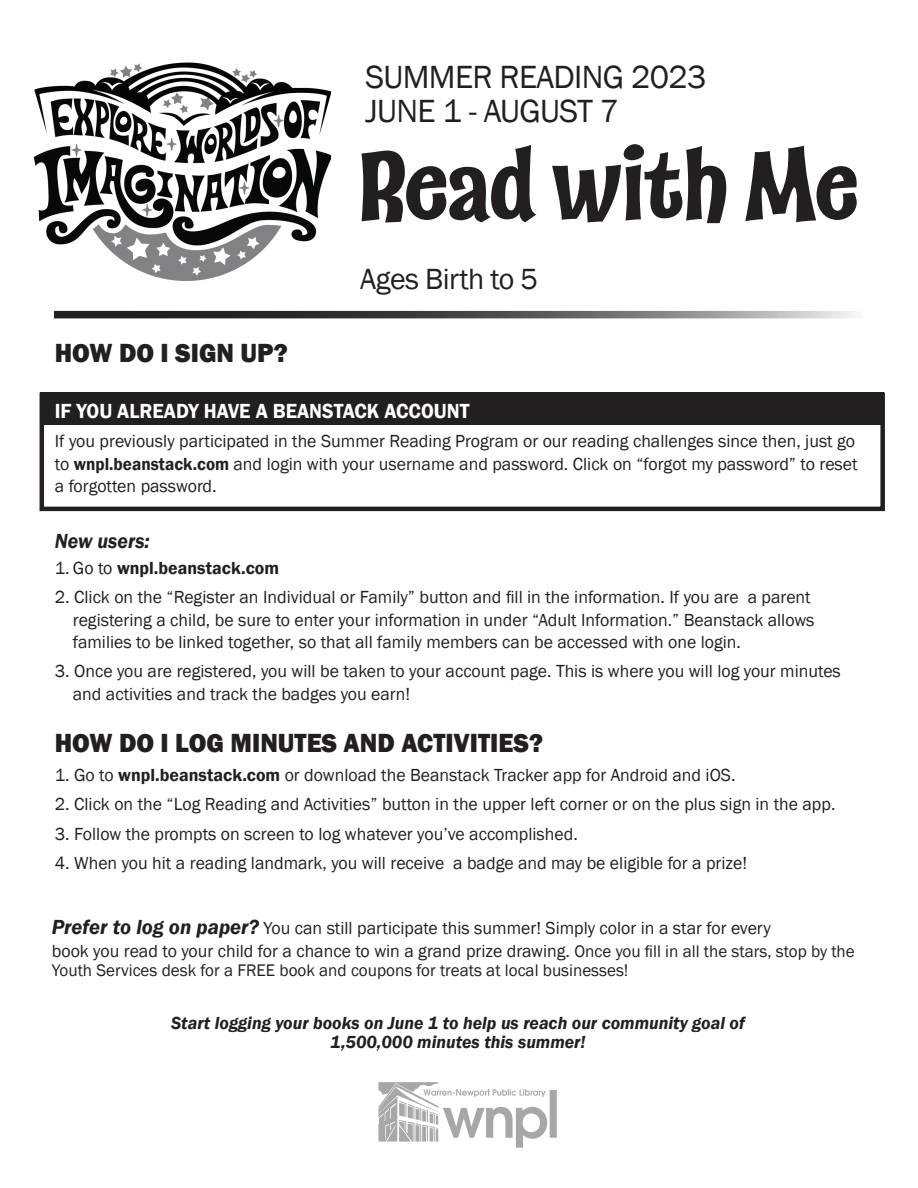
<style>
.page{position:relative;width:918px;height:1188px;background:#fff}
.page>*{position:absolute;margin:0;border:0;box-sizing:border-box;transform-origin:0 0}
.t1{font:700 96px "Catseye";letter-spacing:-.04em;color:#231f20}
.t2{font:33px/34.5px "Franklin Gothic";letter-spacing:-.02em;color:#231f20}
.t3{font:30px "Franklin Gothic";letter-spacing:-.02em;color:#231f20}
.t4{font:800 27px "Franklin Gothic";color:#231f20;scale:.95 1}
.t5{font:600 21px "Franklin Gothic";color:#fff;scale:.95 1}
.t6{font:italic 600 21px "Franklin Gothic";color:#231f20;scale:.95 1}
.t7{font:18px/22.5px "Franklin Gothic";color:#231f20}
.t8{font:italic 600 18px/19.5px "Franklin Gothic";color:#231f20;text-align:center}
.t9{font:600 18px "Franklin Gothic";color:#231f20}
.t10{font:17.25px "Franklin Gothic";color:#231f20}
.s1{font-weight:600}
.s2{font-weight:400}
.s3{font-weight:600;font-style:italic;font-size:21px}
.s4{font-size:17.25px}
</style>
<div class="page">
<div style="left:40px;top:393px;width:844px;height:32px;background:#231f20"></div>
<svg style="left:54px;top:311px;width:800px;height:7px"></svg>
<svg style="left:378px;top:1082px;width:179px;height:66px"></svg>
<div style="left:40px;top:393px;width:845px;height:118px;border:4px solid #231f20"></div>
<img style="left:33px;top:62px;width:297px;height:219px">
<h2 class="t2" style="left:365px;top:60px;width:343px">SUMMER READING 2023<br>JUNE 1 - AUGUST 7</h2>
<h1 class="t1" style="left:356px;top:124px;width:506px">Read with Me</h1>
<h3 class="t4" style="left:55px;top:336px;width:247px">HOW DO I SIGN UP?</h3>
<h3 class="t3" style="left:360px;top:260px;width:180px">Ages Birth to 5</h3>
<p class="t5" style="left:55px;top:398px;width:438px">IF YOU ALREADY HAVE A BEANSTACK ACCOUNT</p>
<p class="t7" style="left:55px;top:430px;width:804px">If you previously participated in the Summer Reading Program or our reading challenges since then, just go to <span class="s1">wnpl.beanstack.com</span> and login with your username and password. Click on “forgot my password” to reset a forgotten password.</p>
<p class="t6" style="left:55px;top:527px;width:101px">New users:</p>
<p class="t9" style="left:55px;top:557px;width:226px"><span class="s2">1. Go to</span> wnpl.beanstack.com</p>
<p class="t7" style="left:73px;top:586px;width:743px;text-indent:-18px">2. Click on the “Register an Individual or Family” button and fill in the information. If you are a parent registering a child, be sure to enter your information in under “Adult Information.” Beanstack allows families to be linked together, so that all family members can be accessed with one login.</p>
<p class="t7" style="left:73px;top:660px;width:770px;text-indent:-18px">3. Once you are registered, you will be taken to your account page. This is where you will log your minutes and activities and track the badges you earn!</p>
<h3 class="t4" style="left:55px;top:725px;width:515px">HOW DO I LOG MINUTES AND ACTIVITIES?</h3>
<p class="t7" style="left:55px;top:764px;width:682px">1. Go to <span class="s1">wnpl.beanstack.com</span> or download the Beanstack Tracker app for Android and iOS.</p>
<p class="t7" style="left:55px;top:794px;width:782px">2. Click on the “Log Reading and Activities” button in the upper left corner or on the plus sign in the app.</p>
<p class="t7" style="left:55px;top:823px;width:525px">3. Follow the prompts on screen to log whatever you’ve accomplished.</p>
<p class="t7" style="left:55px;top:852px;width:694px">4. When you hit a reading landmark, you will receive a badge and may be eligible for a prize!</p>
<p class="t7" style="left:52px;top:918px;width:804px"><span class="s3">Prefer to log on paper?</span> You can still participate this summer! Simply color in a star for every<br>book you read to your child for a chance to win a grand prize drawing. <span class="s4">Once you fill in all the stars, stop by the</span></p>
<p class="t10" style="left:52px;top:960px;width:578px">Youth Services desk for a FREE book and coupons for treats at local businesses!</p>
<p class="t8" style="left:171px;top:1013px;width:575px">Start logging your books on June 1 to help us reach our community goal of<br>1,500,000 minutes this summer!</p>
</div>
